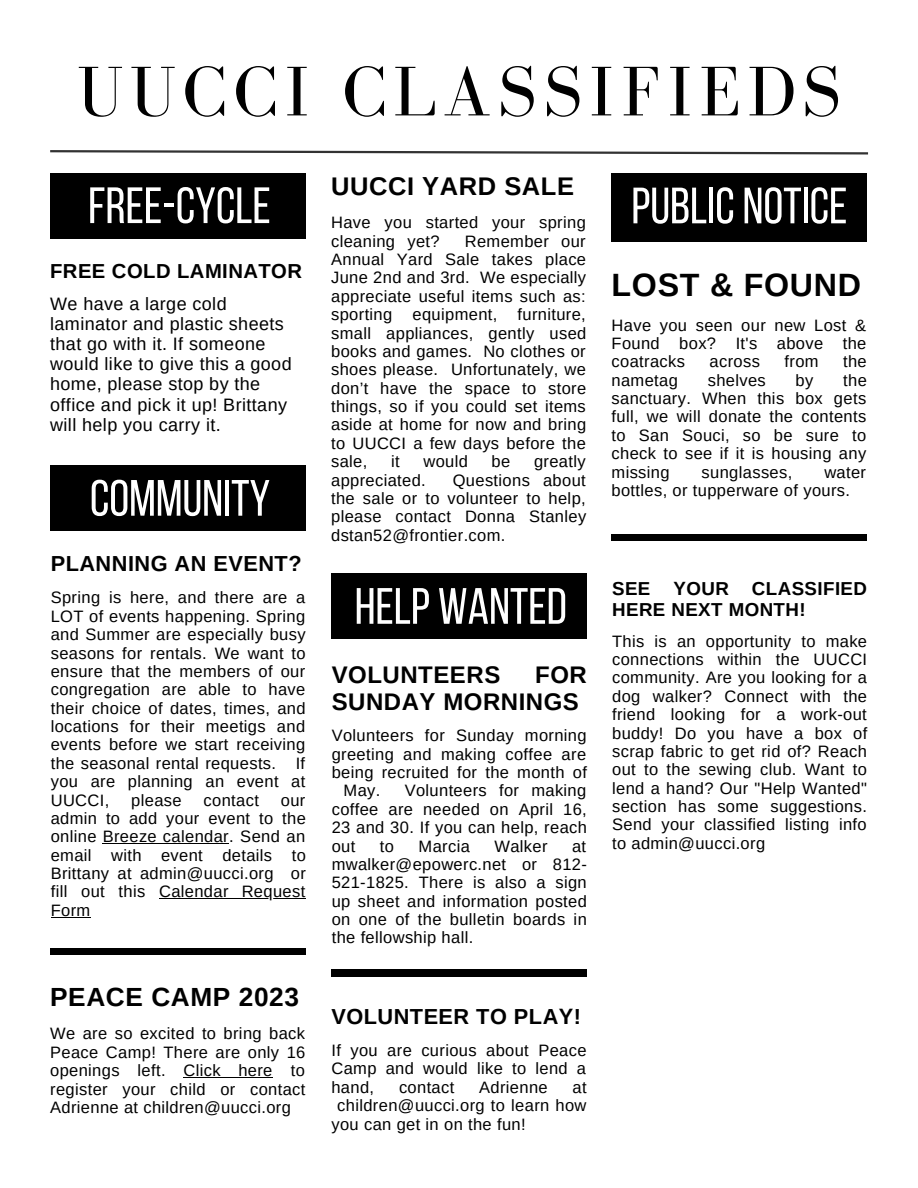
<style>
.page{position:relative;width:918px;height:1188px;background:#fff}
.page>*{position:absolute;margin:0;border:0;box-sizing:border-box;transform-origin:0 0}
.t1{font:72.3px "Bodoni FLF";letter-spacing:.09em;color:#000}
.t2{font:51px "Bebas Neue";color:#fff}
.t3{font:700 32.25px "Arimo";letter-spacing:.025em;color:#000}
.t4{font:700 26.25px "Arimo";letter-spacing:.02em;color:#000}
.t5{font:700 25.5px "Arimo";letter-spacing:.02em;color:#000}
.t6{font:700 24px/27.2px "Arimo";letter-spacing:.02em;color:#000}
.t7{font:700 21.75px "Arimo";letter-spacing:.025em;color:#000}
.t8{font:700 20.25px "Arimo";letter-spacing:.02em;color:#000}
.t9{font:700 18.75px/21px "Arimo";letter-spacing:.02em;color:#000}
.t10{font:18px/20.1px "Arimo";letter-spacing:.02em;color:#000}
.t11{font:16.5px/18.5px "Arimo";letter-spacing:.02em;color:#000;text-align:justify}
</style>
<div class="page">
<svg style="left:50px;top:150px;width:819px;height:5px"></svg>
<div style="left:50px;top:948px;width:255px;height:7px;background:#000"></div>
<hr style="left:103px;top:843px;width:126px;height:1px;background:#000">
<hr style="left:159px;top:898px;width:147px;height:1px;background:#000">
<hr style="left:51px;top:917px;width:40px;height:1px;background:#000">
<div style="left:612px;top:534px;width:255px;height:7px;background:#000"></div>
<hr style="left:184px;top:1077px;width:89px;height:1px;background:#000">
<div style="left:331px;top:573px;width:255px;height:66px;background:#000"></div>
<div style="left:332px;top:969px;width:255px;height:7px;background:#000"></div>
<div style="left:50px;top:173px;width:255px;height:65px;background:#000"></div>
<div style="left:51px;top:465px;width:255px;height:66px;background:#000"></div>
<div style="left:612px;top:173px;width:255px;height:69px;background:#000"></div>
<h1 class="t1" style="left:77px;top:52px;width:765px">UUCCI CLASSIFIEDS</h1>
<h2 class="t2" style="left:88px;top:185px;width:184px">FREE-CYCLE</h2>
<p class="t8" style="left:50px;top:260px;width:253px">FREE COLD LAMINATOR</p>
<p class="t10" style="left:50px;top:294px;width:243px">We have a large cold laminator and plastic sheets that go with it. If someone would like to give this a good home, please stop by the office and pick it up! Brittany will help you carry it.</p>
<h2 class="t2" style="left:90px;top:477px;width:182px">COMMUNITY</h2>
<h3 class="t7" style="left:51px;top:551px;width:252px">PLANNING AN EVENT?</h3>
<p class="t11" style="left:51px;top:588px;width:256px">Spring is here, and there are a LOT of events happening. Spring and Summer are especially busy seasons for rentals. We want to ensure that the members of our congregation are able to have their choice of dates, times, and locations for their meetigs and events before we start receiving the seasonal rental requests. If you are planning an event at UUCCI,</p>
<p class="t11" style="left:131px;top:791px;width:52px">please</p>
<p class="t11" style="left:204px;top:791px;width:57px">contact</p>
<p class="t11" style="left:51px;top:791px;width:257px;text-indent:230px">our admin to add your event to the online Breeze calendar. Send an email with event details to Brittany at admin@uucci.org or fill out this Calendar Request Form</p>
<h3 class="t4" style="left:50px;top:982px;width:250px">PEACE CAMP 2023</h3>
<p class="t11" style="left:50px;top:1025px;width:257px">We are so excited to bring back Peace Camp! There are only 16 openings left. Click here to register your child or contact Adrienne at children@uucci.org</p>
<h3 class="t5" style="left:331px;top:172px;width:244px">UUCCI YARD SALE</h3>
<p class="t11" style="left:331px;top:213px;width:256px">Have you started your spring cleaning yet?</p>
<p class="t11" style="left:331px;top:232px;width:257px;text-indent:134px">Remember our Annual Yard Sale takes place June 2nd and 3rd. We especially appreciate useful items such as: sporting equipment, furniture, small appliances, gently used books and games. No clothes or shoes please. Unfortunately, we don’t have the space to store things, so if you could set items aside at home for now and bring to UUCCI a few days before the sale,</p>
<p class="t11" style="left:391px;top:452px;width:10px">it</p>
<p class="t11" style="left:423px;top:452px;width:46px">would</p>
<p class="t11" style="left:492px;top:452px;width:20px">be</p>
<p class="t11" style="left:534px;top:452px;width:53px">greatly</p>
<p class="t11" style="left:331px;top:471px;width:96px">appreciated.</p>
<p class="t11" style="left:331px;top:471px;width:257px;text-indent:122px">Questions about the sale or to volunteer to help, please contact Donna Stanley dstan52@frontier.com.</p>
<h2 class="t2" style="left:355px;top:586px;width:214px">HELP WANTED</h2>
<h3 class="t6" style="left:332px;top:661px;width:257px;text-indent:203px">FOR<br>SUNDAY MORNINGS</h3>
<p class="t11" style="left:332px;top:726px;width:256px">Volunteers for Sunday morning</p>
<p class="t11" style="left:332px;top:745px;width:256px">greeting and making coffee are</p>
<p class="t11" style="left:332px;top:763px;width:257px">being recruited for the month of</p>
<p class="t11" style="left:344px;top:781px;width:38px">May.</p>
<h3 class="t6" style="left:332px;top:661px;width:170px">VOLUNTEERS</h3>
<p class="t11" style="left:332px;top:781px;width:257px;text-indent:73px">Volunteers for making coffee are needed on April 16, 23 and 30. If you can help, reach out</p>
<p class="t11" style="left:380px;top:837px;width:16px">to</p>
<p class="t11" style="left:419px;top:837px;width:53px">Marcia</p>
<p class="t11" style="left:494px;top:837px;width:55px">Walker</p>
<p class="t11" style="left:332px;top:837px;width:257px;text-indent:240px">at mwalker@epowerc.net or 812- 521-1825. There is also a sign up sheet and information posted on one of the bulletin boards in the fellowship hall.</p>
<h3 class="t7" style="left:331px;top:1004px;width:251px">VOLUNTEER TO PLAY!</h3>
<p class="t11" style="left:331px;top:1041px;width:257px">If you are curious about Peace Camp and would like to lend a hand,</p>
<p class="t11" style="left:399px;top:1078px;width:57px">contact</p>
<p class="t11" style="left:479px;top:1078px;width:70px">Adrienne</p>
<p class="t11" style="left:573px;top:1078px;width:16px">at</p>
<p class="t11" style="left:337px;top:1096px;width:251px">children@uucci.org to learn how</p>
<p class="t11" style="left:331px;top:1115px;width:196px">you can get in on the fun!</p>
<h2 class="t2" style="left:631px;top:185px;width:218px">PUBLIC NOTICE</h2>
<h3 class="t3" style="left:612px;top:267px;width:251px">LOST &amp; FOUND</h3>
<p class="t11" style="left:612px;top:316px;width:256px">Have you seen our new Lost &amp; Found box? It's above the coatracks</p>
<p class="t11" style="left:710px;top:352px;width:52px">across</p>
<p class="t11" style="left:785px;top:352px;width:36px">from</p>
<p class="t11" style="left:843px;top:352px;width:25px">the</p>
<p class="t11" style="left:612px;top:371px;width:257px;text-indent:232px">the sanctuary. When this box gets full, we will donate the contents to San Souci, so be sure to check to see if it is housing any missing</p>
<p class="t11" style="left:612px;top:371px;width:68px">nametag</p>
<p class="t11" style="left:708px;top:371px;width:60px">shelves</p>
<p class="t11" style="left:796px;top:371px;width:19px">by</p>
<p class="t11" style="left:702px;top:463px;width:92px">sunglasses,</p>
<p class="t11" style="left:612px;top:463px;width:256px;text-indent:213px">water bottles, or tupperware of yours.</p>
<p class="t9" style="left:612px;top:578px;width:256px">SEE YOUR CLASSIFIED<br>HERE NEXT MONTH!</p>
<p class="t11" style="left:612px;top:632px;width:257px">This is an opportunity to make connections within the UUCCI community. Are you looking for a dog walker? Connect with the friend looking for a work-out buddy! Do you have a box of scrap fabric to get rid of? Reach out to the sewing club. Want to lend a hand? Our "Help Wanted" section has some suggestions.<br>Send your classified listing info to admin@uucci.org</p>
</div>
